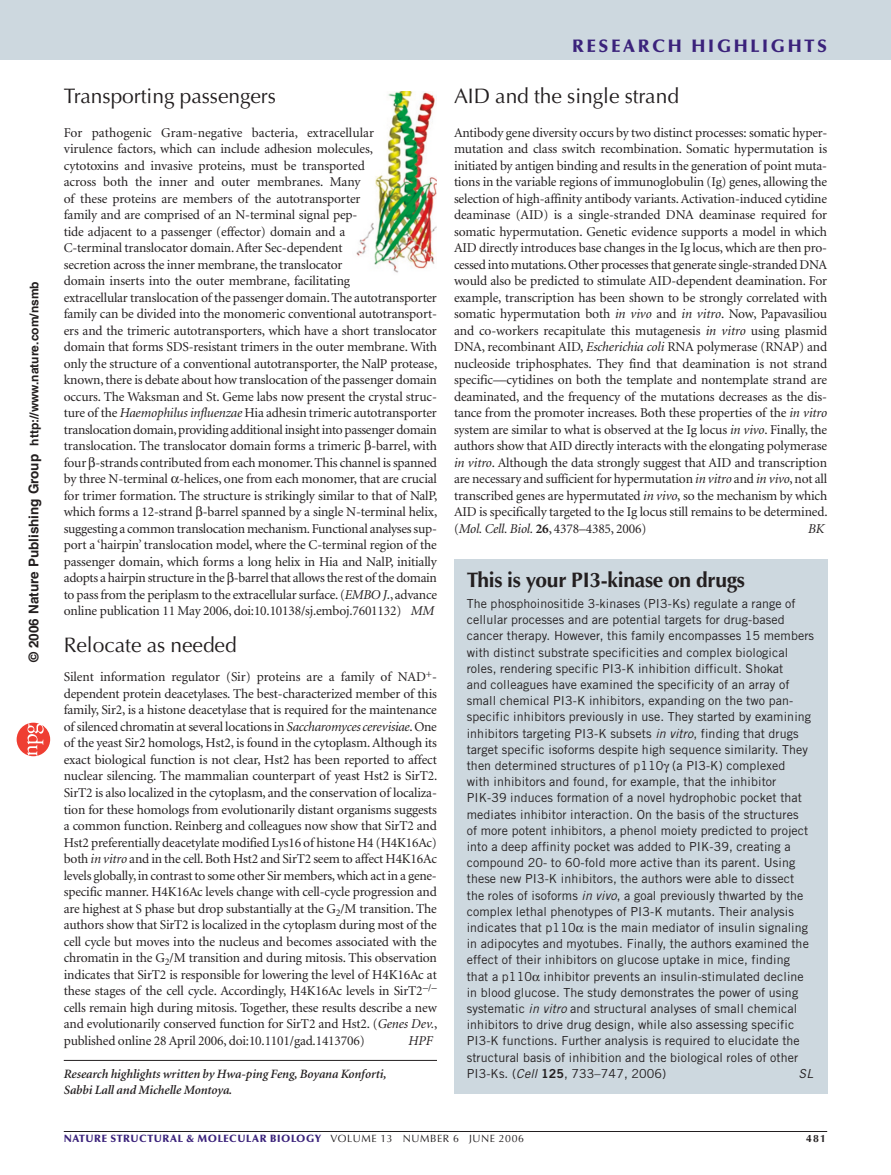
<style>
.page{position:relative;width:891px;height:1175px;background:#fff}
.page>*{position:absolute;margin:0;border:0;box-sizing:border-box;transform-origin:0 0}
.t1{font:21px "Optima";letter-spacing:-.005em;color:#231f20}
.t2{font:700 21px "Optima";letter-spacing:-.015em;color:#231f20}
.t3{font:900 18px "Optima";letter-spacing:.15em;color:#3b227b}
.t4{font:13.5px/16.5px "Minion";letter-spacing:-.015em;color:#231f20;text-align:justify}
.t5{font:italic 13.5px "Minion";color:#231f20}
.t6{font:italic 600 12.75px/16.5px "Minion";letter-spacing:-.005em;color:#231f20}
.t7{font:12.45px/16.2px "Trade Gothic";letter-spacing:.005em;color:#231f20}
.t8{font:italic 12.45px "Trade Gothic";color:#231f20}
.t9{font:700 12px "Helvetica";color:#231f1f}
.t10{font:900 10.5px "Optima";letter-spacing:.05em;color:#3b227b}
.t11{font:700 10.5px "Optima";color:#231f20}
.s1{font-size:13.5px}
.s2{font-family:"Helvetica Bold 2";font-weight:400;font-size:13.5px}
.s3{font-style:italic}
.s4{font-weight:700}
.s5{font-family:"Trade Gothic Bold Two"}
.s6{font-weight:400;color:#231f20}
</style>
<div class="page">
<div style="left:0;top:0;width:891px;height:60px;background:#cdd8df"></div>
<hr style="left:64px;top:1131px;width:763px;height:1px;background:#231f20">
<hr style="left:64px;top:1060px;width:373px;height:1px;background:#231f20">
<img style="left:356px;top:91px;width:81px;height:182px">
<div style="left:454px;top:559px;width:373px;height:535px;background:#cdd8df"></div>
<svg style="left:17px;top:722px;width:33px;height:34px"></svg>
<p class="t9" style="left:27px;top:662px;width:382px;rotate:-90deg"><span class="s1">© 200</span><span class="s2">6</span> <span class="s1">Nature Publishing Group</span> http://www.nature.com/nsmb</p>
<h1 class="t1" style="left:64px;top:87px;width:214px">Transporting passengers</h1>
<p class="t4" style="left:64px;top:125px;width:375px;text-align:left">For pathogenic Gram-negative bacteria, extracellular<br>virulence factors, which can include adhesion molecules,<br>cytotoxins and invasive proteins, must be transported<br>across both the inner and outer membranes. Many<br>of these proteins are members of the autotransporter<br>family and are comprised of an N-terminal signal pep-<br>tide adjacent to a passenger (effector) domain and a<br>C-terminal translocator domain. After Sec-dependent<br>secretion across the inner membrane, the translocator<br>domain inserts into the outer membrane, facilitating<br>extracellular translocation of the passenger domain. The autotransporter family can be divided into the monomeric conventional autotransport&shy;ers and the trimeric autotransporters, which have a short translocator domain that forms SDS-resistant trimers in the outer membrane. With only the structure of a conventional autotransporter, the NalP protease, known, there is debate about how translocation of the passenger domain occurs. The Waksman and St. Geme labs now present the crystal struc&shy;ture of the <span class="s3">Haemophilus influenzae</span> Hia adhesin trimeric autotransporter translocation domain, providing additional insight into passenger domain translocation. The translocator domain forms a trimeric -barrel, with four -strands contributed from each monomer. This channel is spanned by three N-terminal -helices, one from each monomer, that are crucial for trimer formation. The structure is strikingly similar to that of NalP, which forms a 12-strand -barrel spanned by a single N-terminal helix, suggesting a common translocation mechanism. Functional analyses sup&shy;port a ‘hairpin’ translocation model, where the C-terminal region of the passenger domain, which forms a long helix in Hia and NalP, initially adopts a hairpin structure in the -barrel that allows the rest of the domain to pass from the periplasm to the extracellular surface. (<span class="s3">EMBO J</span>., advance online publication 11 May 2006, doi:10.10138/sj.emboj.7601132) <span class="s3">MM</span></p>
<h1 class="t1" style="left:64px;top:636px;width:175px">Relocate as needed</h1>
<p class="t4" style="left:64px;top:670px;width:375px">Silent information regulator (Sir) proteins are a family of NAD<sup>+</sup>- dependent protein deacetylases. The best-characterized member of this family, Sir2, is a histone deacetylase that is required for the maintenance of silenced chromatin at several locations in <span class="s3">Saccharomyces cerevisiae</span>. One of the yeast Sir2 homologs, Hst2, is found in the cytoplasm. Although its exact biological function is not clear, Hst2 has been reported to affect nuclear silencing. The mammalian counterpart of yeast Hst2 is SirT2.<br>SirT2 is also localized in the cytoplasm, and the conservation of localiza&shy;tion for these homologs from evolutionarily distant organisms suggests a common function. Reinberg and colleagues now show that SirT2 and Hst2 preferentially deacetylate modified Lys16 of histone H4 (H4K16Ac) both <span class="s3">in vitro</span> and in the cell. Both Hst2 and SirT2 seem to affect H4K16Ac levels globally, in contrast to some other Sir members, which act in a gene&shy;specific manner. H4K16Ac levels change with cell-cycle progression and are highest at S phase but drop substantially at the G<sub>2</sub>/M transition. The authors show that SirT2 is localized in the cytoplasm during most of the cell cycle but moves into the nucleus and becomes associated with the chromatin in the G<sub>2</sub>/M transition and during mitosis. This observation indicates that SirT2 is responsible for lowering the level of H4K16Ac at these stages of the cell cycle. Accordingly, H4K16Ac levels in SirT2−<sup>/</sup>− cells remain high during mitosis. Together, these results describe a new and evolutionarily conserved function for SirT2 and Hst2. (<span class="s3">Genes Dev.</span>, published online 28 April 2006, doi:10.1101/gad.1413706)</p>
<p class="t5" style="left:409px;top:1035px;width:26px">HPF</p>
<p class="t6" style="left:64px;top:1066px;width:324px">Research highlights written by Hwa-ping Feng, Boyana Konforti,<br>Sabbi Lall and Michelle Montoya.</p>
<h2 class="t3" style="left:572px;top:39px;width:257px">RESEARCH HIGHLIGHTS</h2>
<h1 class="t1" style="left:454px;top:87px;width:227px">AID and the single strand</h1>
<p class="t4" style="left:454px;top:125px;width:375px">Antibody gene diversity occurs by two distinct processes: somatic hyper&shy;mutation and class switch recombination. Somatic hypermutation is initiated by antigen binding and results in the generation of point muta&shy;tions in the variable regions of immunoglobulin (Ig) genes, allowing the selection of high-affinity antibody variants. Activation-induced cytidine deaminase (AID) is a single-stranded DNA deaminase required for somatic hypermutation. Genetic evidence supports a model in which AID directly introduces base changes in the Ig locus, which are then pro&shy;cessed into mutations. Other processes that generate single-stranded DNA would also be predicted to stimulate AID-dependent deamination. For example, transcription has been shown to be strongly correlated with somatic hypermutation both <span class="s3">in vivo</span> and <span class="s3">in vitro</span>. Now, Papavasiliou and co-workers recapitulate this mutagenesis <span class="s3">in vitro</span> using plasmid DNA, recombinant AID, <span class="s3">Escherichia coli</span> RNA polymerase (RNAP) and nucleoside triphosphates. They find that deamination is not strand specific—cytidines on both the template and nontemplate strand are deaminated, and the frequency of the mutations decreases as the dis&shy;tance from the promoter increases. Both these properties of the <span class="s3">in vitro </span>system are similar to what is observed at the Ig locus <span class="s3">in vivo</span>. Finally, the authors show that AID directly interacts with the elongating polymerase <span class="s3">in vitro</span>. Although the data strongly suggest that AID and transcription are necessary and sufficient for hypermutation <span class="s3">in vitro</span> and <span class="s3">in vivo</span>, not all transcribed genes are hypermutated <span class="s3">in vivo</span>, so the mechanism by which AID is specifically targeted to the Ig locus still remains to be determined. (<span class="s3">Mol. Cell. Biol.</span> <span class="s4">26</span>, 4378–4385, 2006)</p>
<p class="t5" style="left:808px;top:523px;width:18px">BK</p>
<h1 class="t2" style="left:467px;top:571px;width:280px">This is your PI3-kinase on drugs</h1>
<p class="t7" style="left:467px;top:596px;width:349px">The phosphoinositide 3-kinases (PI3-Ks) regulate a range of cellular processes and are potential targets for drug-based cancer therapy. However, this family encompasses 15 members with distinct substrate specificities and complex biological roles, rendering specific PI3-K inhibition difficult. Shokat<br>and colleagues have examined the specificity of an array of small chemical PI3-K inhibitors, expanding on the two pan&shy;specific inhibitors previously in use. They started by examining inhibitors targeting PI3-K subsets <span class="s3">in vitro</span>, finding that drugs target specific isoforms despite high sequence similarity. They then determined structures of p110 (a PI3-K) complexed<br>with inhibitors and found, for example, that the inhibitor PIK-39 induces formation of a novel hydrophobic pocket that mediates inhibitor interaction. On the basis of the structures<br>of more potent inhibitors, a phenol moiety predicted to project into a deep affinity pocket was added to PIK-39, creating a compound 20- to 60-fold more active than its parent. Using these new PI3-K inhibitors, the authors were able to dissect the roles of isoforms <span class="s3">in vivo</span>, a goal previously thwarted by the complex lethal phenotypes of PI3-K mutants. Their analysis indicates that p110 is the main mediator of insulin signaling in adipocytes and myotubes. Finally, the authors examined the effect of their inhibitors on glucose uptake in mice, finding that a p110 inhibitor prevents an insulin-stimulated decline in blood glucose. The study demonstrates the power of using systematic <span class="s3">in vitro</span> and structural analyses of small chemical inhibitors to drive drug design, while also assessing specific PI3-K functions. Further analysis is required to elucidate the structural basis of inhibition and the biological roles of other PI3-Ks. (<span class="s3">Cell</span> <span class="s5">125</span>, 733–747, 2006)</p>
<p class="t8" style="left:799px;top:1068px;width:16px">SL</p>
<p class="t10" style="left:64px;top:1133px;width:462px">NATURE STRUCTURAL &amp; MOLECULAR BIOLOGY <span class="s6">VOLUME 13 NUMBER 6 JUNE 2006</span></p>
<p class="t11" style="left:806px;top:1133px;width:21px">481</p>
</div>
